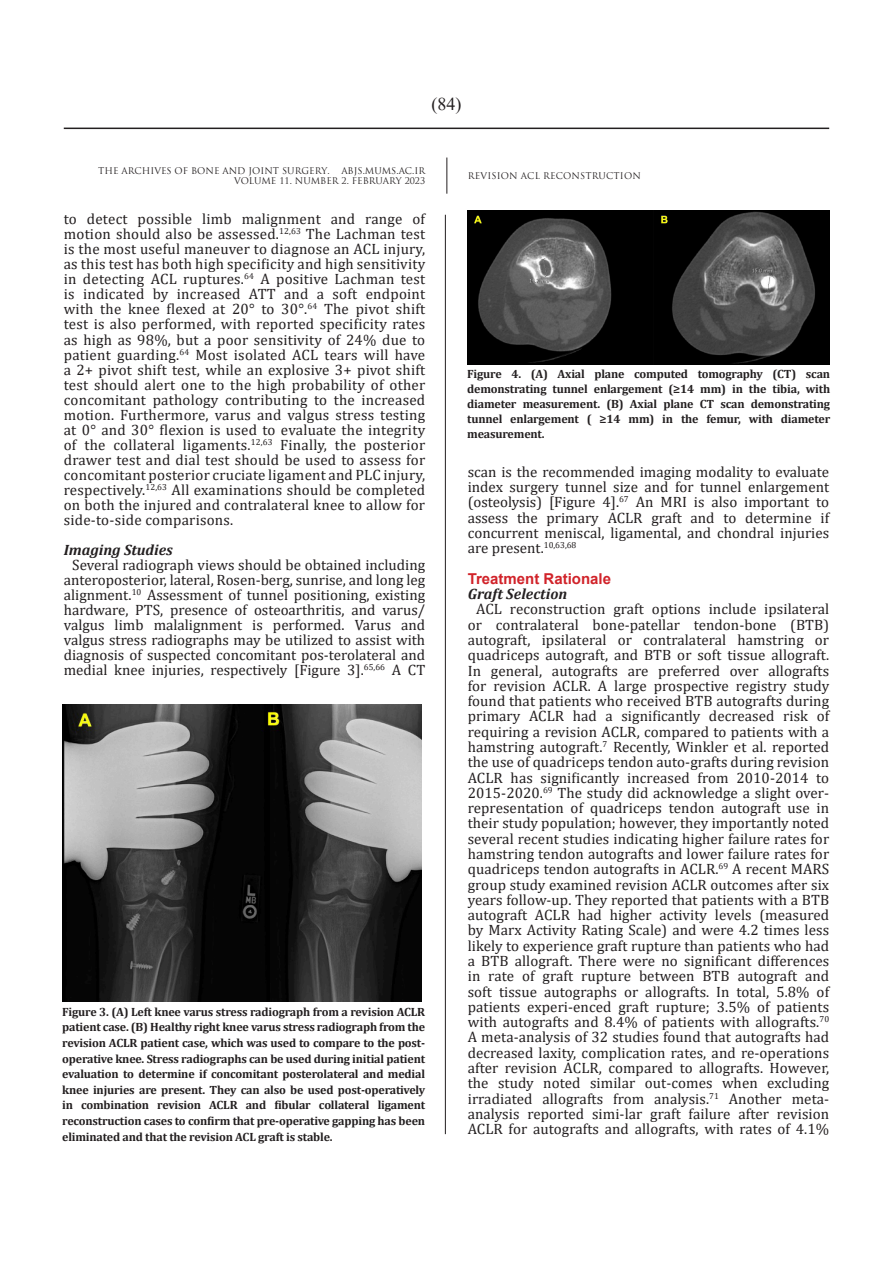
<style>
.page{position:relative;width:893px;height:1263px;background:#fff}
.page>*{position:absolute;margin:0;border:0;box-sizing:border-box;transform-origin:0 0}
.t1{font:18px "Times New Roman";color:#231f20}
.t2{font:15px/15.3px "Cambria";letter-spacing:.005em;color:#231f20;text-align:justify}
.t3{font:italic 700 15px "Cambria";color:#231f20}
.Titr_ghermez_ABJS{font:700 15px "Arial";color:#d1232a}
.t4{font:700 12px/15.6px "Cambria";letter-spacing:-.015em;color:#231f20;text-align:justify}
.t5{font:9px/10.8px "Trajan Pro";color:#231f20;text-align:right}
</style>
<div class="page">
<hr style="left:64px;top:128px;width:765px;height:1px;background:#231f20">
<hr style="left:446px;top:158px;width:1px;height:36px;background:#231f20">
<img style="left:62px;top:704px;width:360px;height:297px">
<img style="left:468px;top:211px;width:361px;height:153px">
<hr style="left:445px;top:215px;width:1px;height:919px;background:#231f20">
<p class="t1" style="left:431px;top:92px;width:31px">)84(</p>
<p class="t5" style="left:98px;top:165px;width:233px">THE ARCHIVES OF BONE AND JOINT SURGERY.</p>
<p class="t5" style="left:234px;top:165px;width:193px">ABJS.MUMS.AC.IR<br>VOLUME 11. NUMBER 2. FEBRUARY 2023</p>
<p class="t2" style="left:64px;top:212px;width:363px">to detect possible limb malignment and range of motion should also be assessed.<sup>12,63</sup> The Lachman test is the most useful maneuver to diagnose an ACL injury, as this test has both high specificity and high sensitivity in detecting ACL ruptures.<sup>64</sup> A positive Lachman test is indicated by increased ATT and a soft endpoint with the knee flexed at 20° to 30°.<sup>64</sup> The pivot shift test is also performed, with reported specificity rates as high as 98%, but a poor sensitivity of 24% due to patient guarding.<sup>64</sup> Most isolated ACL tears will have a 2+ pivot shift test, while an explosive 3+ pivot shift test should alert one to the high probability of other concomitant pathology contributing to the increased motion. Furthermore, varus and valgus stress testing at 0° and 30° flexion is used to evaluate the integrity of the collateral ligaments.<sup>12,63</sup> Finally, the posterior drawer test and dial test should be used to assess for concomitant posterior cruciate ligament and PLC injury, respectively.<sup>12,63</sup> All examinations should be completed on both the injured and contralateral knee to allow for side-to-side comparisons.</p>
<p class="t3" style="left:64px;top:539px;width:110px">Imaging Studies</p>
<p class="t2" style="left:64px;top:557px;width:363px;text-align:center">Several radiograph views should be obtained including anteroposterior, lateral, Rosen-berg, sunrise, and long leg alignment.<sup>10</sup> Assessment of tunnel positioning, existing hardware, PTS, presence of osteoarthritis, and varus/ valgus limb malalignment is performed. Varus and valgus stress radiographs may be utilized to assist with diagnosis of suspected concomitant pos-terolateral and medial knee injuries, respectively [Figure 3].<sup>65,66</sup> A CT</p>
<p class="t4" style="left:62px;top:1003px;width:364px">Figure 3. (A) Left knee varus stress radiograph from a revision ACLR patient case. (B) Healthy right knee varus stress radiograph from the revision ACLR patient case, which was used to compare to the post&shy;operative knee. Stress radiographs can be used during initial patient evaluation to determine if concomitant posterolateral and medial knee injuries are present. They can also be used post-operatively in combination revision ACLR and fibular collateral ligament reconstruction cases to confirm that pre-operative gapping has been eliminated and that the revision ACL graft is stable.</p>
<p class="t5" style="left:468px;top:170px;width:175px">REVISION ACL RECONSTRUCTION</p>
<p class="t4" style="left:467px;top:366px;width:364px;line-height:15px">Figure 4. (A) Axial plane computed tomography (CT) scan demonstrating tunnel enlargement (≥14 mm) in the tibia, with diameter measurement. (B) Axial plane CT scan demonstrating tunnel enlargement ( ≥14 mm) in the femur, with diameter measurement.</p>
<p class="t2" style="left:468px;top:464px;width:363px">scan is the recommended imaging modality to evaluate index surgery tunnel size and for tunnel enlargement (osteolysis) [Figure 4].<sup>67</sup> An MRI is also important to assess the primary ACLR graft and to determine if concurrent meniscal, ligamental, and chondral injuries are present.<sup>10,63,68</sup></p>
<p class="Titr_ghermez_ABJS" style="left:468px;top:568px;width:145px">Treatment Rationale</p>
<p class="t3" style="left:468px;top:583px;width:101px">Graft Selection</p>
<p class="t2" style="left:468px;top:601px;width:363px;text-align:center">ACL reconstruction graft options include ipsilateral or contralateral bone-patellar tendon-bone (BTB) autograft, ipsilateral or contralateral hamstring or quadriceps autograft, and BTB or soft tissue allograft.<br>In general, autografts are preferred over allografts for revision ACLR. A large prospective registry study found that patients who received BTB autografts during primary ACLR had a significantly decreased risk of requiring a revision ACLR, compared to patients with a hamstring autograft.<sup>7</sup> Recently, Winkler et al. reported the use of quadriceps tendon auto-grafts during revision ACLR has significantly increased from 2010-2014 to 2015-2020.<sup>69</sup> The study did acknowledge a slight over&shy;representation of quadriceps tendon autograft use in their study population; however, they importantly noted several recent studies indicating higher failure rates for hamstring tendon autografts and lower failure rates for quadriceps tendon autografts in ACLR.<sup>69</sup> A recent MARS group study examined revision ACLR outcomes after six years follow-up. They reported that patients with a BTB autograft ACLR had higher activity levels (measured by Marx Activity Rating Scale) and were 4.2 times less likely to experience graft rupture than patients who had a BTB allograft. There were no significant differences in rate of graft rupture between BTB autograft and soft tissue autographs or allografts. In total, 5.8% of patients experi-enced graft rupture; 3.5% of patients with autografts and 8.4% of patients with allografts.<sup>70<br></sup>A meta-analysis of 32 studies found that autografts had decreased laxity, complication rates, and re-operations after revision ACLR, compared to allografts. However, the study noted similar out-comes when excluding irradiated allografts from analysis.<sup>71</sup> Another meta&shy;analysis reported simi-lar graft failure after revision ACLR for autografts and allografts, with rates of 4.1%</p>
</div>
